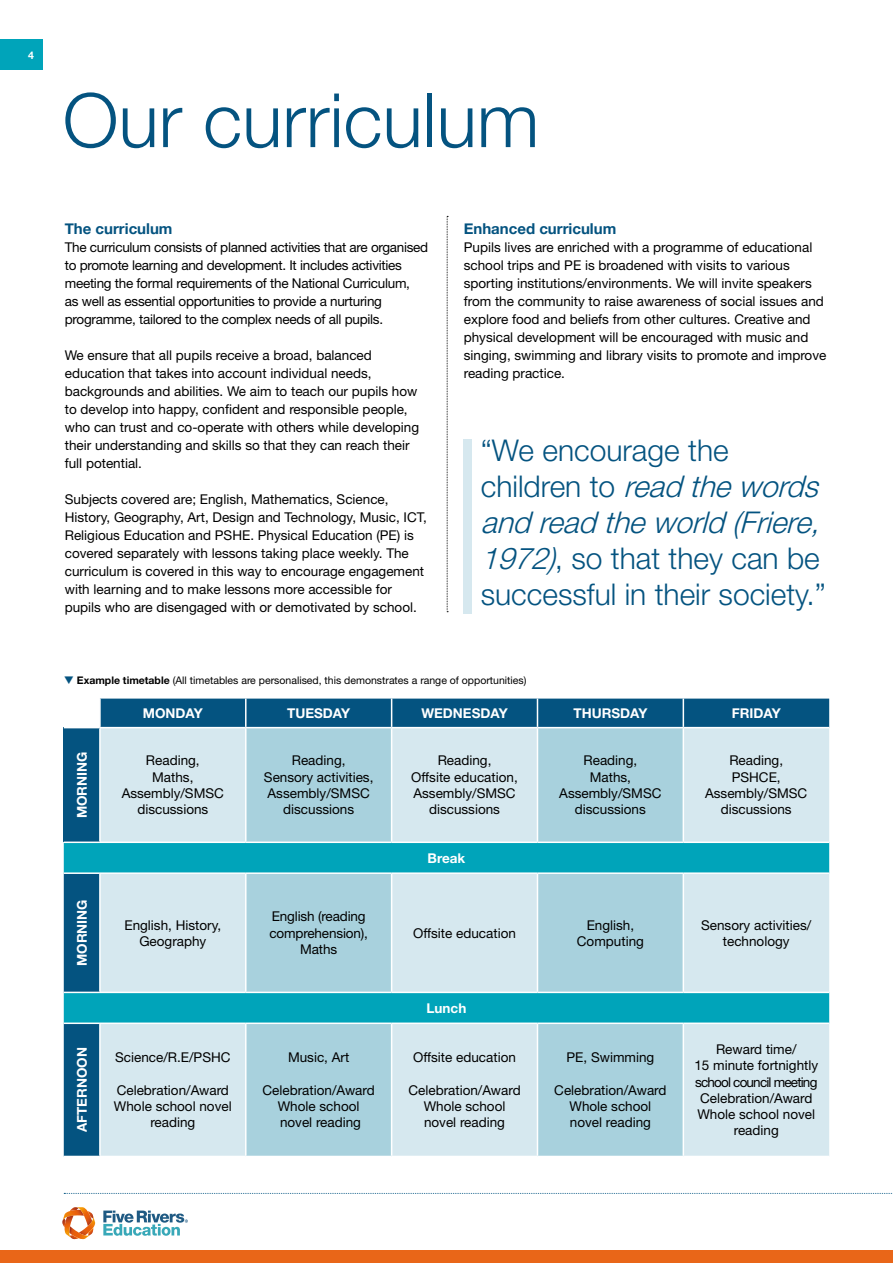
<style>
.page{position:relative;width:893px;height:1263px;background:#fff}
.page>*{position:absolute;margin:0;border:0;box-sizing:border-box;transform-origin:0 0}
.t1{font:300 75px "Helvetica Neue LT Std";color:#045380}
.t2{font:300 30px/36px "Helvetica Neue LT Std";color:#045380}
.t3{font:700 15px "Helvetica Neue";color:#045380}
.t4{font:13.5px/16.2px "Helvetica Neue LT Std";color:#000;text-align:center}
.t5{font:13.5px/18px "Helvetica Neue LT Std";letter-spacing:-.02em;color:#000}
.t6{font:700 13.5px "Helvetica Neue LT Std";color:#fff}
.t7{font:10.5px "Helvetica Neue LT Std";color:#000}
.t8{font:700 10.5px "Helvetica Neue";color:#fff}
.s1{font-style:italic}
.s2{color:#045380}
.s3{font-weight:700}
</style>
<div class="page">
<div style="left:0;top:39px;width:43px;height:30px;background:#00a4ba"></div>
<div style="left:0;top:1251px;width:893px;height:12px;background:#e96618"></div>
<svg style="left:447px;top:216px;width:1px;height:396px"></svg>
<svg style="left:64px;top:1193px;width:829px;height:1px"></svg>
<div style="left:464px;top:439px;width:8px;height:174px;background:#d6e8ef"></div>
<svg style="left:64px;top:699px;width:765px;height:457px;background:#0f5a85"></svg>
<div style="left:64px;top:728px;width:36px;height:114px;background:#045380"></div>
<div style="left:101px;top:728px;width:728px;height:428px;background:#d6e8ef"></div>
<svg style="left:247px;top:728px;width:436px;height:428px;background:#b7d8e3"></svg>
<svg style="left:64px;top:843px;width:765px;height:179px;background:#7dc7d5"></svg>
<hr style="left:99px;top:699px;width:2px;height:28px;background:#fff">
<hr style="left:245px;top:699px;width:2px;height:28px;background:#fff">
<svg style="left:391px;top:699px;width:1px;height:28px"></svg>
<svg style="left:537px;top:699px;width:1px;height:28px"></svg>
<svg style="left:683px;top:699px;width:1px;height:28px"></svg>
<hr style="left:64px;top:727px;width:36px;height:1px;background:#fff">
<hr style="left:100px;top:727px;width:146px;height:1px;background:#fff">
<hr style="left:99px;top:728px;width:2px;height:113px;background:#fff">
<hr style="left:246px;top:727px;width:146px;height:1px;background:#fff">
<hr style="left:245px;top:728px;width:2px;height:113px;background:#fff">
<hr style="left:392px;top:727px;width:145px;height:1px;background:#fff">
<hr style="left:391px;top:728px;width:1px;height:113px;background:#fff">
<hr style="left:537px;top:727px;width:146px;height:1px;background:#fff">
<hr style="left:537px;top:728px;width:1px;height:113px;background:#fff">
<hr style="left:683px;top:727px;width:146px;height:1px;background:#fff">
<hr style="left:683px;top:728px;width:1px;height:113px;background:#fff">
<hr style="left:64px;top:841px;width:36px;height:2px;background:#fff">
<hr style="left:100px;top:841px;width:146px;height:2px;background:#fff">
<hr style="left:246px;top:841px;width:146px;height:2px;background:#fff">
<hr style="left:392px;top:841px;width:145px;height:2px;background:#fff">
<hr style="left:537px;top:841px;width:146px;height:2px;background:#fff">
<hr style="left:683px;top:841px;width:146px;height:2px;background:#fff">
<hr style="left:64px;top:872px;width:36px;height:2px;background:#fff">
<hr style="left:100px;top:872px;width:146px;height:2px;background:#fff">
<hr style="left:99px;top:874px;width:2px;height:118px;background:#fff">
<hr style="left:246px;top:872px;width:146px;height:2px;background:#fff">
<hr style="left:245px;top:874px;width:2px;height:118px;background:#fff">
<hr style="left:392px;top:872px;width:145px;height:2px;background:#fff">
<hr style="left:391px;top:874px;width:1px;height:118px;background:#fff">
<hr style="left:537px;top:872px;width:146px;height:2px;background:#fff">
<hr style="left:537px;top:874px;width:1px;height:118px;background:#fff">
<hr style="left:683px;top:872px;width:146px;height:2px;background:#fff">
<hr style="left:683px;top:874px;width:1px;height:118px;background:#fff">
<hr style="left:64px;top:992px;width:36px;height:1px;background:#fff">
<hr style="left:100px;top:992px;width:146px;height:1px;background:#fff">
<hr style="left:246px;top:992px;width:146px;height:1px;background:#fff">
<hr style="left:392px;top:992px;width:145px;height:1px;background:#fff">
<hr style="left:537px;top:992px;width:146px;height:1px;background:#fff">
<hr style="left:683px;top:992px;width:146px;height:1px;background:#fff">
<hr style="left:64px;top:1022px;width:36px;height:2px;background:#fff">
<hr style="left:100px;top:1022px;width:146px;height:2px;background:#fff">
<hr style="left:99px;top:1024px;width:2px;height:132px;background:#fff">
<hr style="left:246px;top:1022px;width:146px;height:2px;background:#fff">
<hr style="left:245px;top:1024px;width:2px;height:132px;background:#fff">
<hr style="left:392px;top:1022px;width:145px;height:2px;background:#fff">
<hr style="left:391px;top:1024px;width:1px;height:132px;background:#fff">
<hr style="left:537px;top:1022px;width:146px;height:2px;background:#fff">
<hr style="left:537px;top:1024px;width:1px;height:132px;background:#fff">
<hr style="left:683px;top:1022px;width:146px;height:2px;background:#fff">
<hr style="left:683px;top:1024px;width:1px;height:132px;background:#fff">
<svg style="left:103px;top:1210px;width:85px;height:26px"></svg>
<svg style="left:62px;top:1207px;width:34px;height:33px"></svg>
<p class="t8" style="left:28px;top:47px;width:7px">4</p>
<h1 class="t1" style="left:63px;top:75px;width:478px">Our curriculum</h1>
<p class="t3" style="left:65px;top:217px;width:109px">The curriculum</p>
<p class="t5" style="left:65px;top:238px;width:365px">The curriculum consists of planned activities that are organised to promote learning and development. It includes activities meeting the formal requirements of the National Curriculum,<br>as well as essential opportunities to provide a nurturing programme, tailored to the complex needs of all pupils.</p>
<p class="t4" style="left:65px;top:346px;width:356px;line-height:18px;text-align:left">We ensure that all pupils receive a broad, balanced education that takes into account individual needs, backgrounds and abilities. We aim to teach our pupils how to develop into happy, confident and responsible people, who can trust and co-operate with others while developing their understanding and skills so that they can reach their full potential.</p>
<p class="t4" style="left:65px;top:490px;width:364px;line-height:18px;text-align:left">Subjects covered are; English, Mathematics, Science, History, Geography, Art, Design and Technology, Music, ICT, Religious Education and PSHE. Physical Education (PE) is covered separately with lessons taking place weekly. The curriculum is covered in this way to encourage engagement with learning and to make lessons more accessible for pupils who are disengaged with or demotivated by school.</p>
<p class="t3" style="left:464px;top:217px;width:154px">Enhanced curriculum</p>
<p class="t4" style="left:464px;top:238px;width:364px;line-height:18px;text-align:left">Pupils lives are enriched with a programme of educational school trips and PE is broadened with visits to various sporting institutions/environments. We will invite speakers from the community to raise awareness of social issues and explore food and beliefs from other cultures. Creative and physical development will be encouraged with music and singing, swimming and library visits to promote and improve reading practice.</p>
<h2 class="t2" style="left:481px;top:431px;width:349px">“We encourage the<br>c h i l d r e n t o <span class="s1">readthewords andreadtheworld(Friere,<br>1972)</span>, so that they can be successful in their society.”</h2>
<p class="t7" style="left:64px;top:674px;width:464px"><span class="s2">❑</span> <span class="s3">Example timetable</span> (All timetables are personalised, this demonstrates a range of opportunities)</p>
<p class="t6" style="left:143px;top:705px;width:62px">MONDAY</p>
<p class="t6" style="left:287px;top:705px;width:65px">TUESDAY</p>
<p class="t6" style="left:421px;top:705px;width:88px">WEDNESDAY</p>
<p class="t6" style="left:573px;top:705px;width:76px">THURSDAY</p>
<p class="t6" style="left:732px;top:705px;width:50px">FRIDAY</p>
<p class="t6" style="left:74px;top:818px;width:68px;rotate:-90deg">MORNING</p>
<p class="t4" style="left:122px;top:752px;width:104px">Reading,<br>Maths,<br>Assembly/SMSC discussions</p>
<p class="t4" style="left:264px;top:752px;width:111px">Reading,<br>Sensory activities,<br>Assembly/SMSC discussions</p>
<p class="t4" style="left:411px;top:752px;width:108px">Reading,<br>Offsite education,<br>Assembly/SMSC discussions</p>
<p class="t4" style="left:559px;top:752px;width:104px">Reading,<br>Maths,<br>Assembly/SMSC discussions</p>
<p class="t4" style="left:705px;top:752px;width:104px">Reading,<br>PSHCE,<br>Assembly/SMSC discussions</p>
<p class="t6" style="left:428px;top:849px;width:39px">Break</p>
<p class="t6" style="left:74px;top:966px;width:68px;rotate:-90deg">MORNING</p>
<p class="t4" style="left:124px;top:916px;width:98px">English, History,<br>Geography</p>
<p class="t4" style="left:269px;top:908px;width:100px">English (reading comprehension),<br>Maths</p>
<p class="t4" style="left:413px;top:924px;width:104px">Offsite education</p>
<p class="t4" style="left:577px;top:916px;width:69px">English,<br>Computing</p>
<p class="t4" style="left:701px;top:916px;width:112px">Sensory activities/ technology</p>
<p class="t6" style="left:74px;top:1132px;width:87px;rotate:-90deg">AFTERNOON</p>
<p class="t4" style="left:115px;top:1049px;width:117px">Science/R.E/PSHC</p>
<p class="t4" style="left:114px;top:1081px;width:119px">Celebration/Award<br>Whole school novel reading</p>
<p class="t4" style="left:288px;top:1049px;width:63px">Music, Art</p>
<p class="t4" style="left:263px;top:1081px;width:114px">Celebration/Award<br>Whole school novel reading</p>
<p class="t6" style="left:427px;top:999px;width:41px">Lunch</p>
<p class="t4" style="left:413px;top:1049px;width:104px">Offsite education</p>
<p class="t4" style="left:408px;top:1081px;width:114px">Celebration/Award<br>Whole school novel reading</p>
<p class="t4" style="left:566px;top:1049px;width:89px">PE, Swimming</p>
<p class="t4" style="left:554px;top:1081px;width:114px">Celebration/Award<br>Whole school novel reading</p>
<p class="t4" style="left:694px;top:1041px;width:125px">Reward time/<br>15 minute fortnightly school council meeting<br>Celebration/Award<br>Whole school novel reading</p>
</div>
